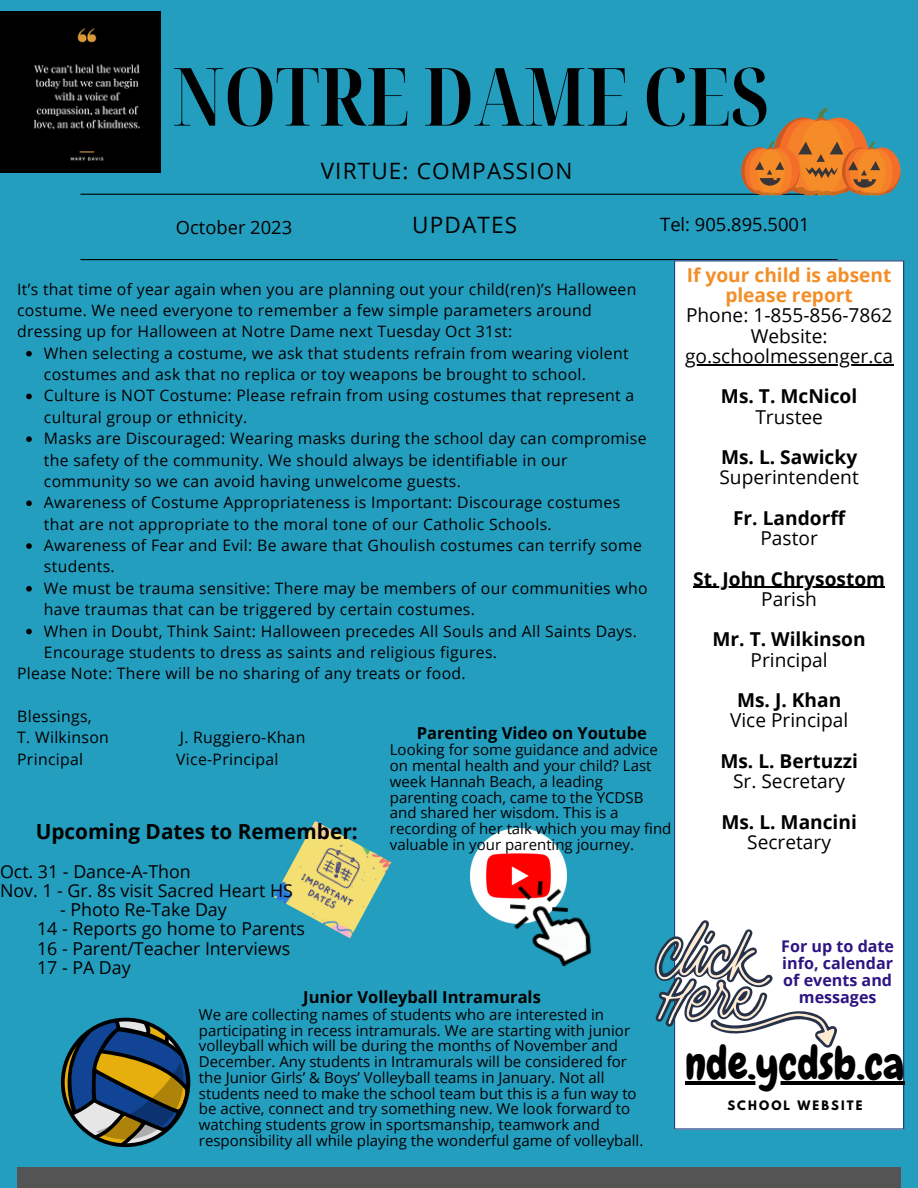
<style>
.page{position:relative;width:918px;height:1188px;background:#249ebf}
.page>*{position:absolute;margin:0;border:0;box-sizing:border-box;transform-origin:0 0}
.t1{font:700 extra-condensed 80.4px "Noto Serif Display";color:#000}
.t2{font:44.55px "Chewy";color:#000}
.t3{font:22.5px "Open Sans";letter-spacing:.05em;color:#000}
.t4{font:700 20.85px "Open Sans";color:#000}
.t5{font:19.2px/20.2px "Open Sans";color:#000;text-align:center}
.t6{font:700 19.2px "Open Sans";color:#000}
.t7{font:700 19.2px/20.2px "Open Sans";color:#f38e27;text-align:center}
.t8{font:18.3px "Open Sans";color:#000}
.t9{font:17.85px "Open Sans";color:#000}
.t10{font:700 16.5px "Open Sans";color:#000}
.t11{font:700 16.05px/16.8px "Open Sans";color:#2d1482;text-align:justify}
.t12{font:15.75px/21.3px "Open Sans";letter-spacing:.02em;color:#000}
.t13{font:15px/15.8px "Open Sans";color:#000}
.t14{font:700 11.55px "League Spartan";letter-spacing:.18em;color:#000}
</style>
<div class="page">
<hr style="left:81px;top:259px;width:756px;height:1px;background:#000">
<hr style="left:81px;top:194px;width:756px;height:1px;background:#000">
<div style="left:17px;top:1168px;width:883px;height:20px;background:#545454"></div>
<div style="left:674px;top:260px;width:230px;height:870px;background:#fff"></div>
<svg style="left:654px;top:919px;width:183px;height:130px"></svg>
<img style="left:0;top:11px;width:161px;height:161px">
<svg style="left:740px;top:108px;width:161px;height:87px"></svg>
<img style="left:274px;top:821px;width:117px;height:117px">
<svg style="left:61px;top:1018px;width:129px;height:129px"></svg>
<img style="left:471px;top:828px;width:95px;height:95px">
<img style="left:507px;top:879px;width:84px;height:87px">
<svg style="left:26px;top:351px;width:6px;height:5px"></svg>
<svg style="left:26px;top:394px;width:6px;height:5px"></svg>
<svg style="left:26px;top:436px;width:6px;height:6px"></svg>
<svg style="left:26px;top:500px;width:6px;height:6px"></svg>
<svg style="left:26px;top:543px;width:6px;height:6px"></svg>
<svg style="left:26px;top:586px;width:6px;height:6px"></svg>
<svg style="left:26px;top:629px;width:6px;height:5px"></svg>
<hr style="left:685px;top:364px;width:208px;height:1px;background:#000">
<hr style="left:693px;top:587px;width:192px;height:1px;background:#000">
<hr style="left:685px;top:1081px;width:220px;height:3px;background:#000">
<p class="t1" style="left:172px;top:40px;width:598px">NOTRE DAME CES</p>
<p class="t3" style="left:321px;top:155px;width:253px">VIRTUE: COMPASSION</p>
<p class="t3" style="left:412px;top:209px;width:106px">UPDATES</p>
<p class="t8" style="left:660px;top:211px;width:151px">Tel: 905.895.5001</p>
<p class="t7" style="left:687px;top:264px;width:206px">If your child is absent please report</p>
<p class="t5" style="left:686px;top:305px;width:208px">Phone: 1-855-856-7862</p>
<p class="t5" style="left:685px;top:325px;width:210px">Website: go.schoolmessenger.ca</p>
<p class="t6" style="left:721px;top:383px;width:138px">Ms. T. McNicol</p>
<p class="t5" style="left:755px;top:406px;width:69px">Trustee</p>
<p class="t6" style="left:721px;top:444px;width:138px">Ms. L. Sawicky</p>
<p class="t5" style="left:719px;top:467px;width:141px">Superintendent</p>
<p class="t6" style="left:733px;top:504px;width:114px">Fr. Landorff</p>
<p class="t5" style="left:760px;top:528px;width:59px">Pastor</p>
<p class="t6" style="left:693px;top:565px;width:193px">St. John Chrysostom</p>
<p class="t5" style="left:761px;top:588px;width:57px">Parish</p>
<p class="t6" style="left:713px;top:626px;width:155px">Mr. T. Wilkinson</p>
<p class="t5" style="left:751px;top:649px;width:79px">Principal</p>
<p class="t6" style="left:737px;top:687px;width:106px">Ms. J. Khan</p>
<p class="t5" style="left:730px;top:710px;width:120px">Vice Principal</p>
<p class="t6" style="left:720px;top:747px;width:139px">Ms. L. Bertuzzi</p>
<p class="t5" style="left:733px;top:771px;width:114px">Sr. Secretary</p>
<p class="t6" style="left:721px;top:808px;width:137px">Ms. L. Mancini</p>
<p class="t5" style="left:747px;top:831px;width:85px">Secretary</p>
<p class="t8" style="left:176px;top:214px;width:118px">October 2023</p>
<p class="t12" style="left:17px;top:278px;width:621px">It’s that time of year again when you are planning out your child(ren)’s Halloween costume. We need everyone to remember a few simple parameters around dressing up for Halloween at Notre Dame next Tuesday Oct 31st:</p>
<p class="t12" style="left:44px;top:342px;width:586px">When selecting a costume, we ask that students refrain from wearing violent costumes and ask that no replica or toy weapons be brought to school.</p>
<p class="t12" style="left:44px;top:385px;width:592px">Culture is NOT Costume: Please refrain from using costumes that represent a cultural group or ethnicity.</p>
<p class="t12" style="left:44px;top:427px;width:604px">Masks are Discouraged: Wearing masks during the school day can compromise the safety of the community. We should always be identifiable in our community so we can avoid having unwelcome guests.</p>
<p class="t12" style="left:44px;top:492px;width:578px">Awareness of Costume Appropriateness is Important: Discourage costumes that are not appropriate to the moral tone of our Catholic Schools.</p>
<p class="t12" style="left:44px;top:534px;width:599px">Awareness of Fear and Evil: Be aware that Ghoulish costumes can terrify some students.</p>
<p class="t12" style="left:44px;top:577px;width:605px">We must be trauma sensitive: There may be members of our communities who have traumas that can be triggered by certain costumes.</p>
<p class="t12" style="left:44px;top:620px;width:594px">When in Doubt, Think Saint: Halloween precedes All Souls and All Saints Days.<br>Encourage students to dress as saints and religious figures.</p>
<p class="t12" style="left:17px;top:663px;width:450px">Please Note: There will be no sharing of any treats or food.</p>
<p class="t12" style="left:17px;top:705px;width:76px">Blessings,</p>
<p class="t12" style="left:17px;top:727px;width:93px">T. Wilkinson</p>
<p class="t12" style="left:180px;top:727px;width:127px">J. Ruggiero-Khan</p>
<p class="t12" style="left:17px;top:748px;width:68px">Principal</p>
<p class="t12" style="left:176px;top:748px;width:104px">Vice-Principal</p>
<p class="t10" style="left:417px;top:721px;width:232px">Parenting Video on Youtube</p>
<p class="t13" style="left:390px;top:742px;width:283px">Looking for some guidance and advice on mental health and your child? Last week Hannah Beach, a leading parenting coach, came to the YCDSB and shared her wisdom. This is a recording of her talk which you may find valuable in your parenting journey.</p>
<p class="t4" style="left:36px;top:816px;width:324px">Upcoming Dates to Remember:</p>
<p class="t9" style="left:0;top:859px;width:192px">Oct. 31 - Dance-A-Thon</p>
<p class="t9" style="left:0;top:878px;width:294px">Nov. 1 - Gr. 8s visit Sacred Heart HS</p>
<p class="t9" style="left:60px;top:897px;width:168px">- Photo Re-Take Day</p>
<p class="t9" style="left:37px;top:916px;width:269px">14 - Reports go home to Parents</p>
<p class="t9" style="left:37px;top:935px;width:255px">16 - Parent/Teacher Interviews</p>
<p class="t9" style="left:37px;top:955px;width:95px">17 - PA Day</p>
<p class="t11" style="left:781px;top:937px;width:114px">For up to date info, calendar of events and</p>
<p class="t10" style="left:303px;top:985px;width:239px">Junior Volleyball Intramurals</p>
<p class="t11" style="left:799px;top:988px;width:79px">messages</p>
<p class="t13" style="left:199px;top:1006px;width:446px">We are collecting names of students who are interested in participating in recess intramurals. We are starting with junior volleyball which will be during the months of November and December. Any students in Intramurals will be considered for the Junior Girls’ &amp; Boys’ Volleyball teams in January. Not all students need to make the school team but this is a fun way to be active, connect and try something new. We look forward to watching students grow in sportsmanship, teamwork and responsibility all while playing the wonderful game of volleyball.</p>
<p class="t2" style="left:685px;top:1035px;width:221px">nde.ycdsb.ca</p>
<p class="t14" style="left:727px;top:1100px;width:137px">SCHOOL WEBSITE</p>
</div>
